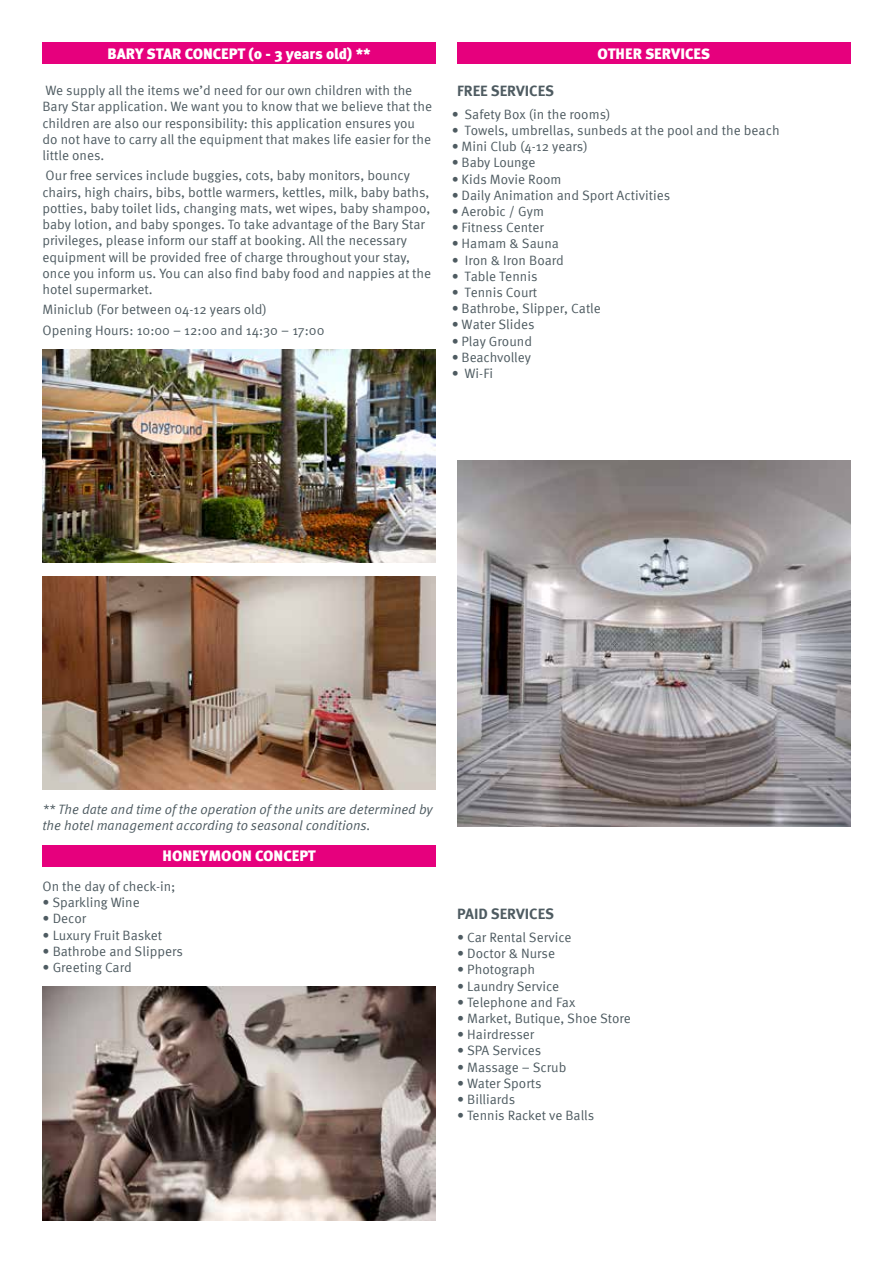
<style>
.page{position:relative;width:893px;height:1263px;background:#fff}
.page>*{position:absolute;margin:0;border:0;box-sizing:border-box;transform-origin:0 0}
.t1{font:900 15px "Meta Pro";color:#fff}
.t2{font:700 15px "Meta Pro";color:#4e5b61}
.t3{font:13.5px/16.2px "Meta Pro";color:#4e5b61}
.t4{font:italic 13.5px/16.2px "Meta Pro";color:#4e5b61}
</style>
<div class="page">
<div style="left:43px;top:43px;width:393px;height:21px;background:#e6007d"></div>
<div style="left:43px;top:845px;width:393px;height:21px;background:#e6007d"></div>
<div style="left:457px;top:43px;width:393px;height:21px;background:#e6007d"></div>
<img style="left:43px;top:349px;width:393px;height:213px">
<img style="left:457px;top:460px;width:393px;height:366px">
<img style="left:43px;top:986px;width:393px;height:234px">
<img style="left:43px;top:577px;width:393px;height:212px">
<p class="t1" style="left:108px;top:44px;width:265px">BARY STAR CONCEPT (0 - 3 years old) **</p>
<p class="t3" style="left:43px;top:83px;width:391px">We supply all the items we’d need for our own children with the Bary Star application. We want you to know that we believe that the children are also our responsibility: this application ensures you do not have to carry all the equipment that makes life easier for the little ones.</p>
<p class="t3" style="left:43px;top:168px;width:390px">Our free services include buggies, cots, baby monitors, bouncy chairs, high chairs, bibs, bottle warmers, kettles, milk, baby baths, potties, baby toilet lids, changing mats, wet wipes, baby shampoo, baby lotion, and baby sponges. To take advantage of the Bary Star privileges, please inform our staff at booking. All the necessary equipment will be provided free of charge throughout your stay, once you inform us. You can also find baby food and nappies at the hotel supermarket.</p>
<p class="t3" style="left:43px;top:300px;width:283px;line-height:20.4px">Miniclub (For between 04-12 years old)<br>Opening Hours: 10:00 – 12:00 and 14:30 – 17:00</p>
<p class="t1" style="left:598px;top:44px;width:114px">OTHER SERVICES</p>
<p class="t2" style="left:457px;top:82px;width:98px">FREE SERVICES</p>
<p class="t3" style="left:452px;top:106px;width:160px">• Safety Box (in the rooms)</p>
<p class="t3" style="left:452px;top:122px;width:330px">• Towels, umbrellas, sunbeds at the pool and the beach</p>
<p class="t3" style="left:452px;top:139px;width:138px">• Mini Club (4-12 years)</p>
<p class="t3" style="left:452px;top:155px;width:85px">• Baby Lounge</p>
<p class="t3" style="left:452px;top:171px;width:111px">• Kids Movie Room</p>
<p class="t3" style="left:452px;top:187px;width:220px">• Daily Animation and Sport Activities</p>
<p class="t3" style="left:452px;top:203px;width:94px">• Aerobic / Gym</p>
<p class="t3" style="left:452px;top:220px;width:94px">• Fitness Center</p>
<p class="t3" style="left:452px;top:236px;width:109px">• Hamam &amp; Sauna</p>
<p class="t3" style="left:452px;top:252px;width:114px">• Iron &amp; Iron Board</p>
<p class="t3" style="left:452px;top:268px;width:87px">• Table Tennis</p>
<p class="t3" style="left:452px;top:284px;width:87px">• Tennis Court</p>
<p class="t3" style="left:452px;top:301px;width:151px">• Bathrobe, Slipper, Catle</p>
<p class="t3" style="left:452px;top:317px;width:85px">• Water Slides</p>
<p class="t3" style="left:452px;top:333px;width:82px">• Play Ground</p>
<p class="t3" style="left:452px;top:349px;width:81px">• Beachvolley</p>
<p class="t3" style="left:452px;top:365px;width:43px">• Wi-Fi</p>
<p class="t4" style="left:43px;top:802px;width:392px">** The date and time of the operation of the units are determined by the hotel management according to seasonal conditions.</p>
<p class="t1" style="left:163px;top:847px;width:155px">HONEYMOON CONCEPT</p>
<p class="t3" style="left:43px;top:878px;width:135px">On the day of check-in;</p>
<p class="t3" style="left:43px;top:894px;width:99px">• Sparkling Wine</p>
<p class="t3" style="left:43px;top:911px;width:45px">• Decor</p>
<p class="t3" style="left:43px;top:927px;width:121px">• Luxury Fruit Basket</p>
<p class="t3" style="left:43px;top:943px;width:142px">• Bathrobe and Slippers</p>
<p class="t3" style="left:43px;top:959px;width:91px">• Greeting Card</p>
<p class="t2" style="left:457px;top:904px;width:98px">PAID SERVICES</p>
<p class="t3" style="left:457px;top:929px;width:116px">• Car Rental Service</p>
<p class="t3" style="left:457px;top:946px;width:100px">• Doctor &amp; Nurse</p>
<p class="t3" style="left:457px;top:962px;width:79px">• Photograph</p>
<p class="t3" style="left:457px;top:978px;width:104px">• Laundry Service</p>
<p class="t3" style="left:457px;top:994px;width:120px">• Telephone and Fax</p>
<p class="t3" style="left:457px;top:1010px;width:175px">• Market, Butique, Shoe Store</p>
<p class="t3" style="left:457px;top:1027px;width:79px">• Hairdresser</p>
<p class="t3" style="left:457px;top:1043px;width:86px">• SPA Services</p>
<p class="t3" style="left:457px;top:1059px;width:111px">• Massage – Scrub</p>
<p class="t3" style="left:457px;top:1075px;width:86px">• Water Sports</p>
<p class="t3" style="left:457px;top:1091px;width:60px">• Billiards</p>
<p class="t3" style="left:457px;top:1108px;width:139px">• Tennis Racket ve Balls</p>
</div>
